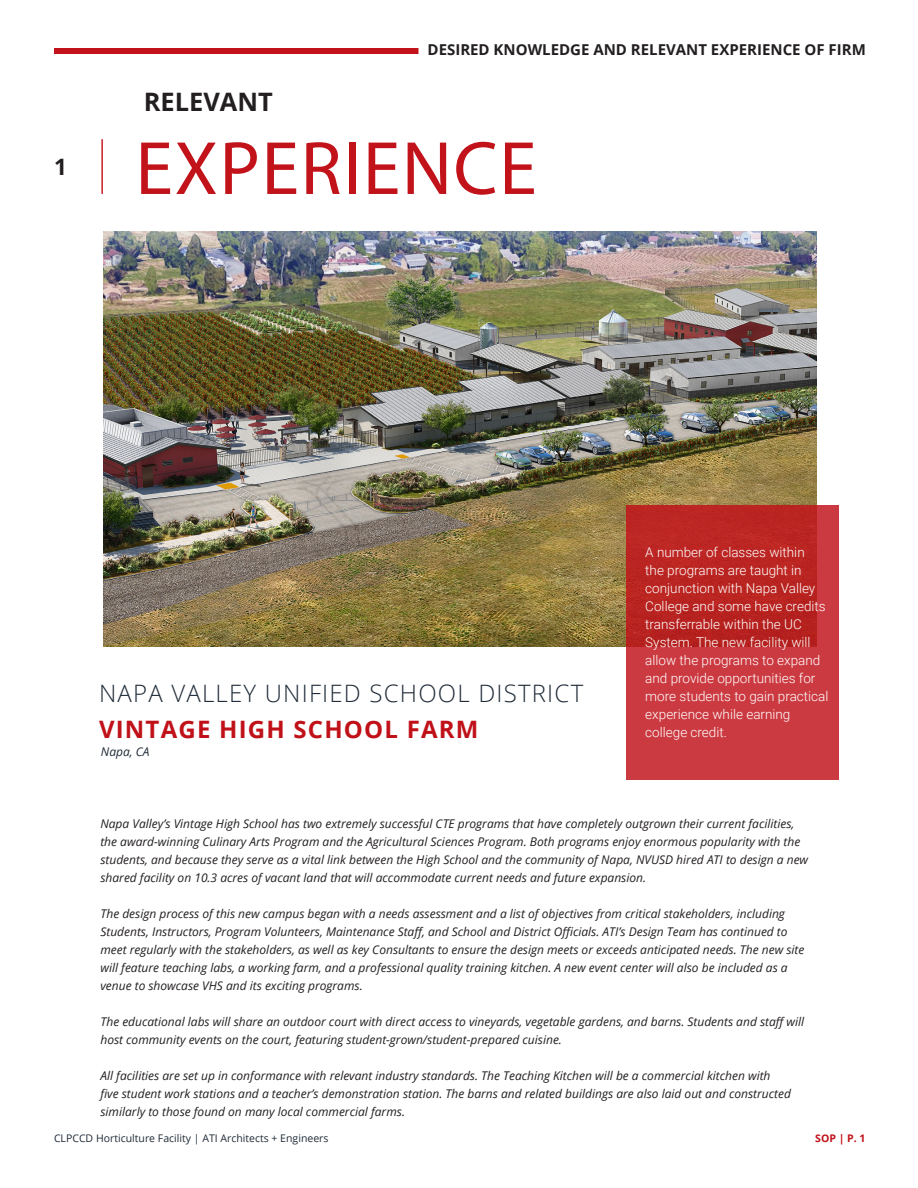
<style>
.page{position:relative;width:918px;height:1188px;background:#fff}
.page>*{position:absolute;margin:0;border:0;box-sizing:border-box;transform-origin:0 0}
.Page_Header_-_Blue{font:76.2px "Myriad Pro";letter-spacing:.02em;color:#c2121a}
.Page_Header_-_Black{font:700 25.35px "Open Sans";color:#231f20}
.Chapter_Title_-_Alig{font:300 24px "Open Sans";letter-spacing:.05em;color:#202c38}
.Chapter_Title_-_Alig-2{font:700 24px "Open Sans";letter-spacing:.05em;color:#c01119}
.Page_Section_Number{font:700 22.65px "Open Sans";color:#231f20}
.Page_Section_Title{font:700 15px "Open Sans";color:#231f20}
.Pull_Quote_Text{font:300 13.5px/18px "Roboto";color:#fff}
.Pull_Quote{font:italic 12px/18px "Open Sans";color:#231f20}
.Title_Note{font:italic 12px "Open Sans";color:#202c38}
.t1{font:10.5px "Open Sans";color:#202c38}
.t2{font:700 10.5px "Open Sans";color:#c2121a}
</style>
<div class="page">
<hr style="left:101px;top:139px;width:2px;height:55px;background:#c2121a">
<div style="left:54px;top:48px;width:364px;height:6px;background:#c2121a"></div>
<img style="left:103px;top:232px;width:714px;height:415px">
<svg style="left:626px;top:506px;width:213px;height:274px;background:#c32f32"></svg>
<p class="Page_Section_Number" style="left:54px;top:151px;width:14px">1</p>
<p class="Page_Section_Title" style="left:428px;top:39px;width:440px">DESIRED KNOWLEDGE AND RELEVANT EXPERIENCE OF FIRM</p>
<p class="Page_Header_-_Black" style="left:144px;top:84px;width:130px">RELEVANT</p>
<p class="Page_Header_-_Blue" style="left:135px;top:121px;width:403px">EXPERIENCE</p>
<p class="Chapter_Title_-_Alig" style="left:99px;top:677px;width:486px">NAPA VALLEY UNIFIED SCHOOL DISTRICT</p>
<p class="Chapter_Title_-_Alig-2" style="left:99px;top:712px;width:381px">VINTAGE HIGH SCHOOL FARM</p>
<p class="Title_Note" style="left:101px;top:743px;width:50px">Napa, CA</p>
<p class="Pull_Quote_Text" style="left:645px;top:543px;width:185px">A number of classes within<br>the programs are taught in conjunction with Napa Valley<br>College and some have credits transferrable within the UC<br>System. The new facility will allow the programs to expand and provide opportunities for more students to gain practical experience while earning college credit.</p>
<p class="Pull_Quote" style="left:100px;top:814px;width:709px">Napa Valley’s Vintage High School has two extremely successful CTE programs that have completely outgrown their current facilities, the award-winning Culinary Arts Program and the Agricultural Sciences Program. Both programs enjoy enormous popularity with the students, and because they serve as a vital link between the High School and the community of Napa, NVUSD hired ATI to design a new shared facility on 10.3 acres of vacant land that will accommodate current needs and future expansion.</p>
<p class="Pull_Quote" style="left:100px;top:904px;width:705px">The design process of this new campus began with a needs assessment and a list of objectives from critical stakeholders, including Students, Instructors, Program Volunteers, Maintenance Staff, and School and District Officials. ATI’s Design Team has continued to meet regularly with the stakeholders, as well as key Consultants to ensure the design meets or exceeds anticipated needs. The new site will feature teaching labs, a working farm, and a professional quality training kitchen. A new event center will also be included as a venue to showcase VHS and its exciting programs.</p>
<p class="Pull_Quote" style="left:100px;top:1012px;width:705px">The educational labs will share an outdoor court with direct access to vineyards, vegetable gardens, and barns. Students and staff will host community events on the court, featuring student-grown/student-prepared cuisine.</p>
<p class="Pull_Quote" style="left:100px;top:1066px;width:692px">All facilities are set up in conformance with relevant industry standards. The Teaching Kitchen will be a commercial kitchen with five student work stations and a teacher’s demonstration station. The barns and related buildings are also laid out and constructed similarly to those found on many local commercial farms.</p>
<p class="t1" style="left:54px;top:1131px;width:276px">CLPCCD Horticulture Facility | ATI Architects + Engineers</p>
<p class="t2" style="left:815px;top:1131px;width:52px">SOP | P. 1</p>
</div>
